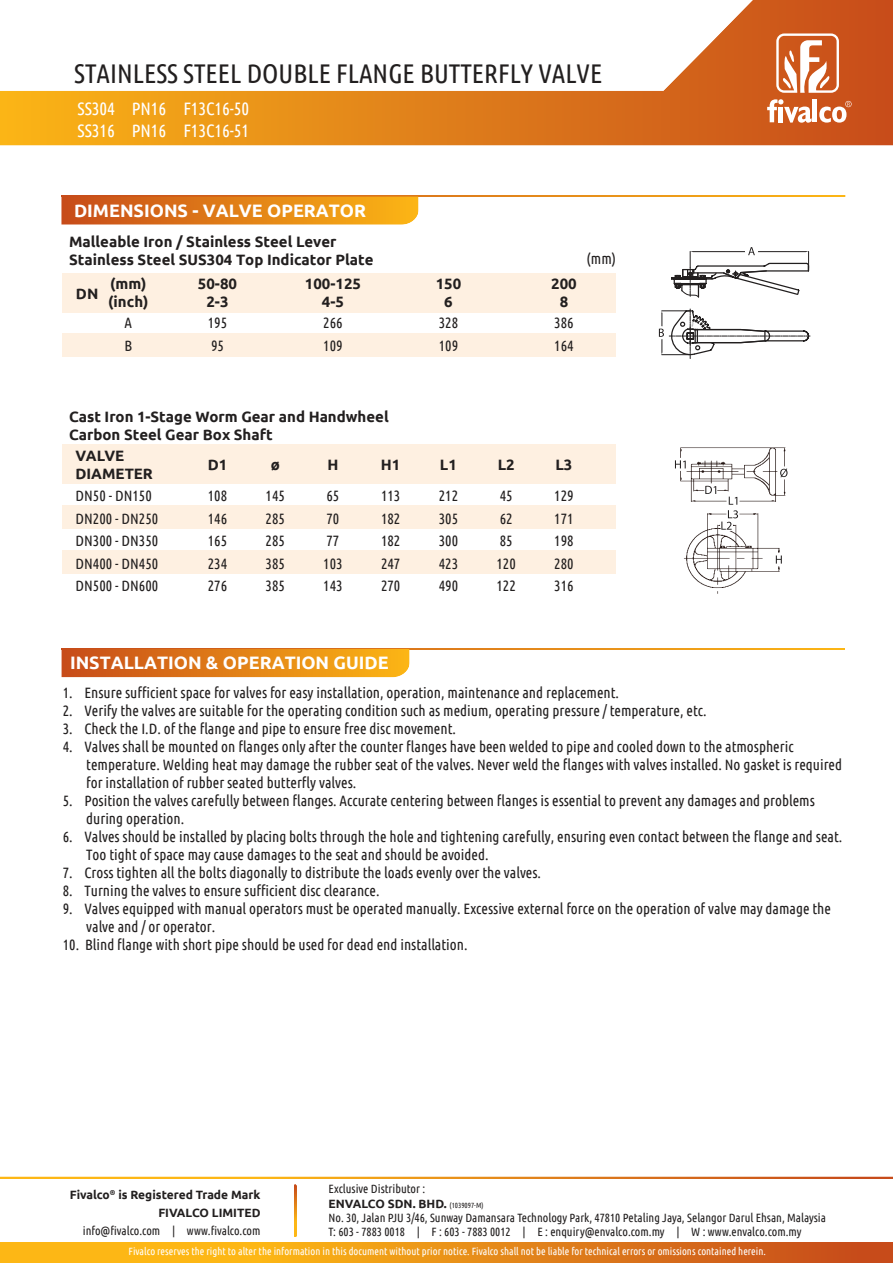
<style>
.page{position:relative;width:893px;height:1263px;background:#fff}
.page>*{position:absolute;margin:0;border:0;box-sizing:border-box;transform-origin:0 0}
.t1{font:27px "Ubuntu Condensed";color:#221f1f}
.t2{font:700 18px "Ubuntu";color:#fff}
.t3{font:18px/21.6px "Ubuntu Condensed";letter-spacing:-.005em;color:#fff}
.t4{font:15px/22.5px "Ubuntu Condensed";color:#221f1f}
.t5{font:700 15px/18px "Ubuntu";color:#221f1f}
.t6{font:12px/14.4px "Ubuntu Condensed";color:#221f1f}
.t7{font:700 12px/18px "Ubuntu";color:#221f1f;text-align:right}
.t8{font:10.5px "Ubuntu Condensed";color:#fff}
.s1{font-family:"Ubuntu Condensed";font-weight:400;font-size:7.5px}
</style>
<div class="page">
<img style="left:0;top:0;width:893px;height:146px">
<svg style="left:767px;top:99px;width:45px;height:24px"></svg>
<hr style="left:813px;top:100px;width:4px;height:22px;background:#fff">
<svg style="left:776px;top:33px;width:63px;height:60px"></svg>
<svg style="left:819px;top:101px;width:33px;height:22px"></svg>
<img style="left:0;top:1242px;width:893px;height:21px">
<img style="left:294px;top:1185px;width:2px;height:52px">
<img style="left:0;top:1177px;width:893px;height:1px">
<div style="left:62px;top:333px;width:553px;height:23px;background:#fef0e1"></div>
<div style="left:62px;top:444px;width:553px;height:40px;background:#fef0e1"></div>
<div style="left:62px;top:273px;width:553px;height:40px;background:#fef0e1"></div>
<div style="left:62px;top:505px;width:553px;height:24px;background:#fef0e1"></div>
<div style="left:62px;top:551px;width:553px;height:23px;background:#fef0e1"></div>
<img style="left:61px;top:195px;width:784px;height:2px">
<img style="left:61px;top:196px;width:357px;height:29px">
<svg style="left:659px;top:247px;width:151px;height:112px"></svg>
<div style="left:674px;top:458px;width:13px;height:13px;background:#f4f4f4;border-radius:50%"></div>
<svg style="left:675px;top:447px;width:112px;height:147px"></svg>
<img style="left:61px;top:648px;width:784px;height:2px">
<img style="left:61px;top:649px;width:348px;height:28px">
<h1 class="t1" style="left:74px;top:62px;width:530px">STAINLESS STEEL DOUBLE FLANGE BUTTERFLY VALVE</h1>
<p class="t3" style="left:78px;top:99px;width:173px">SS304 PN16 F13C16-50<br>SS316 PN16 F13C16-51</p>
<p class="t2" style="left:74px;top:203px;width:294px">DIMENSIONS - VALVE OPERATOR</p>
<p class="t5" style="left:69px;top:233px;width:306px">Malleable Iron / Stainless Steel Lever<br>Stainless Steel SUS304 Top Indicator Plate</p>
<p class="t5" style="left:76px;top:285px;width:24px">DN</p>
<p class="t5" style="left:108px;top:275px;width:42px">(mm) (inch)</p>
<p class="t5" style="left:305px;top:275px;width:58px;text-align:center">100-125<br>4-5</p>
<p class="t5" style="left:436px;top:275px;width:27px;text-align:center">150<br>6</p>
<p class="t4" style="left:124px;top:313px;width:9px">A<br>B</p>
<p class="t5" style="left:198px;top:275px;width:41px;text-align:center">50-80<br>2-3</p>
<p class="t4" style="left:208px;top:313px;width:21px">195<br>95</p>
<p class="t4" style="left:323px;top:313px;width:21px">266<br>109</p>
<p class="t4" style="left:439px;top:313px;width:21px">328<br>109</p>
<p class="t5" style="left:551px;top:275px;width:27px;text-align:center">200<br>8</p>
<p class="t4" style="left:554px;top:313px;width:21px">386<br>164</p>
<p class="t4" style="left:587px;top:248px;width:31px">(mm)</p>
<p class="t5" style="left:69px;top:409px;width:321px">Cast Iron 1-Stage Worm Gear and Handwheel<br>Carbon Steel Gear Box Shaft</p>
<p class="t5" style="left:76px;top:447px;width:79px">VALVE<br>DIAMETER</p>
<p class="t5" style="left:208px;top:456px;width:21px">D1</p>
<p class="t5" style="left:271px;top:456px;width:11px">ø</p>
<p class="t5" style="left:327px;top:456px;width:13px">H</p>
<p class="t5" style="left:381px;top:456px;width:21px">H1</p>
<p class="t5" style="left:440px;top:456px;width:18px">L1</p>
<p class="t5" style="left:498px;top:456px;width:18px">L2</p>
<p class="t5" style="left:555px;top:456px;width:18px">L3</p>
<p class="t4" style="left:76px;top:485px;width:84px">DN50 - DN150<br>DN200 - DN250<br>DN300 - DN350<br>DN400 - DN450<br>DN500 - DN600</p>
<p class="t4" style="left:208px;top:485px;width:21px;text-align:justify">108<br>146<br>165<br>234<br>276</p>
<p class="t4" style="left:266px;top:485px;width:21px;text-align:justify">145<br>285<br>285<br>385<br>385</p>
<p class="t4" style="left:323px;top:485px;width:21px">65<br>70<br>77<br>103<br>143</p>
<p class="t4" style="left:381px;top:485px;width:21px;text-align:justify">113<br>182<br>182<br>247<br>270</p>
<p class="t4" style="left:439px;top:485px;width:21px;text-align:justify">212<br>305<br>300<br>423<br>490</p>
<p class="t4" style="left:496px;top:485px;width:21px">45<br>62<br>85<br>120<br>122</p>
<p class="t4" style="left:554px;top:485px;width:21px;text-align:justify">129<br>171<br>198<br>280<br>316</p>
<p class="t2" style="left:70px;top:655px;width:320px">INSTALLATION &amp; OPERATION GUIDE</p>
<p class="t4" style="left:63px;top:681px;width:558px">1. Ensure sufficient space for valves for easy installation, operation, maintenance and replacement.</p>
<p class="t4" style="left:63px;top:700px;width:645px">2. Verify the valves are suitable for the operating condition such as medium, operating pressure / temperature, etc.</p>
<p class="t4" style="left:63px;top:717px;width:395px">3. Check the I.D. of the flange and pipe to ensure free disc movement.</p>
<p class="t4" style="left:86px;top:737px;width:757px;line-height:18px;text-indent:-23px">4. Valves shall be mounted on flanges only after the counter flanges have been welded to pipe and cooled down to the atmospheric temperature. Welding heat may damage the rubber seat of the valves. Never weld the flanges with valves installed. No gasket is required for installation of rubber seated butterfly valves.</p>
<p class="t4" style="left:86px;top:791px;width:730px;line-height:18px;text-indent:-23px">5. Position the valves carefully between flanges. Accurate centering between flanges is essential to prevent any damages and problems during operation.</p>
<p class="t4" style="left:86px;top:827px;width:758px;line-height:18px;text-indent:-23px">6. Valves should be installed by placing bolts through the hole and tightening carefully, ensuring even contact between the flange and seat.<br>Too tight of space may cause damages to the seat and should be avoided.</p>
<p class="t4" style="left:63px;top:862px;width:480px">7. Cross tighten all the bolts diagonally to distribute the loads evenly over the valves.</p>
<p class="t4" style="left:63px;top:879px;width:318px">8. Turning the valves to ensure sufficient disc clearance.</p>
<p class="t4" style="left:86px;top:900px;width:746px;line-height:18px;text-indent:-23px">9. Valves equipped with manual operators must be operated manually. Excessive external force on the operation of valve may damage the valve and / or operator.</p>
<p class="t4" style="left:63px;top:933px;width:406px">10. Blind flange with short pipe should be used for dead end installation.</p>
<p class="t7" style="left:70px;top:1186px;width:192px">Fivalco<sup>®</sup> is Registered Trade Mark<br>FIVALCO LIMITED</p>
<p class="t6" style="left:83px;top:1223px;width:179px">info@fivalco.com | www.fivalco.com</p>
<p class="t6" style="left:329px;top:1182px;width:98px">Exclusive Distributor :</p>
<p class="t7" style="left:329px;top:1195px;width:157px">ENVALCO SDN. BHD. <span class="s1">(1039097-M)</span></p>
<p class="t6" style="left:329px;top:1211px;width:499px">No. 30, Jalan PJU 3/46, Sunway Damansara Technology Park, 47810 Petaling Jaya, Selangor Darul Ehsan, Malaysia<br>T: 603 - 7883 0018 | F : 603 - 7883 0012 | E : enquiry@envalco.com.my | W : www.envalco.com.my</p>
<p class="t8" style="left:129px;top:1246px;width:639px">Fivalco reserves the right to alter the information in this document without prior notice. Fivalco shall not be liable for technical errors or omissions contained herein.</p>
</div>
